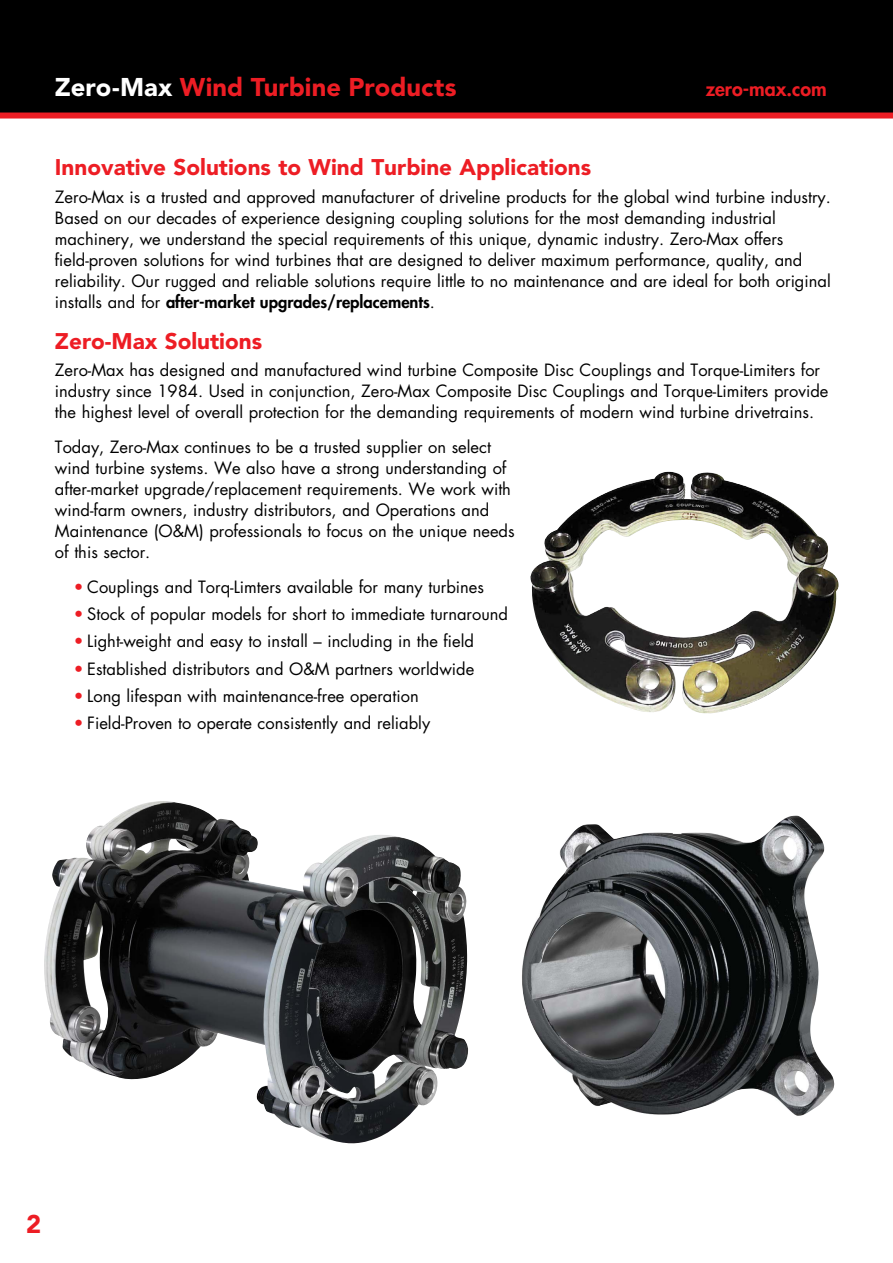
<style>
.page{position:relative;width:893px;height:1263px;background:#fff}
.page>*{position:absolute;margin:0;border:0;box-sizing:border-box;transform-origin:0 0}
.t1{font:900 25.5px "Avenir LT Std";color:#ed1d24}
.t2{font:900 22.5px "Avenir LT Std";color:#ed1d24}
.t3{font:800 19.5px "Futura Std";color:#ed1d24}
.t4{font:16.5px/21px "Futura Std";color:#000}
.s1{color:#fff}
.s2{font-weight:800}
.s3{color:#ed1d24}
</style>
<div class="page">
<div style="left:0;top:0;width:893px;height:118px;background:#000"></div>
<div style="left:0;top:113px;width:893px;height:6px;background:#ed1d24"></div>
<img style="left:44px;top:801px;width:425px;height:343px">
<img style="left:522px;top:815px;width:313px;height:301px">
<img style="left:530px;top:472px;width:309px;height:242px">
<h1 class="t1" style="left:55px;top:72px;width:403px"><span class="s1">Zero-Max</span> Wind Turbine Products</h1>
<p class="t3" style="left:706px;top:76px;width:122px">zero-max.com</p>
<h2 class="t2" style="left:55px;top:154px;width:538px">Innovative Solutions to Wind Turbine Applications</h2>
<p class="t4" style="left:55px;top:186px;width:777px">Zero-Max is a trusted and approved manufacturer of driveline products for the global wind turbine industry.<br>Based on our decades of experience designing coupling solutions for the most demanding industrial machinery, we understand the special requirements of this unique, dynamic industry. Zero-Max offers field-proven solutions for wind turbines that are designed to deliver maximum performance, quality, and reliability. Our rugged and reliable solutions require little to no maintenance and are ideal for both original installs and for <span class="s2">after-market upgrades/replacements</span>.</p>
<h2 class="t2" style="left:55px;top:328px;width:209px">Zero-Max Solutions</h2>
<p class="t4" style="left:55px;top:360px;width:775px">Zero-Max has designed and manufactured wind turbine Composite Disc Couplings and Torque-Limiters for industry since 1984. Used in conjunction, Zero-Max Composite Disc Couplings and Torque-Limiters provide the highest level of overall protection for the demanding requirements of modern wind turbine drivetrains.</p>
<p class="t4" style="left:55px;top:436px;width:461px">Today, Zero-Max continues to be a trusted supplier on select wind turbine systems. We also have a strong understanding of after-market upgrade/replacement requirements. We work with wind-farm owners, industry distributors, and Operations and Maintenance (O&amp;M) professionals to focus on the unique needs of this sector.</p>
<p class="t4" style="left:74px;top:577px;width:412px"><span class="s3">•</span> Couplings and Torq-Limters available for many turbines</p>
<p class="t4" style="left:74px;top:604px;width:436px"><span class="s3">•</span> Stock of popular models for short to immediate turnaround</p>
<p class="t4" style="left:74px;top:631px;width:402px"><span class="s3">•</span> Light-weight and easy to install – including in the field</p>
<p class="t4" style="left:74px;top:658px;width:402px"><span class="s3">•</span> Established distributors and O&amp;M partners worldwide</p>
<p class="t4" style="left:74px;top:685px;width:347px"><span class="s3">•</span> Long lifespan with maintenance-free operation</p>
<p class="t4" style="left:74px;top:712px;width:358px"><span class="s3">•</span> Field-Proven to operate consistently and reliably</p>
<h1 class="t1" style="left:26px;top:1209px;width:17px">2</h1>
</div>
